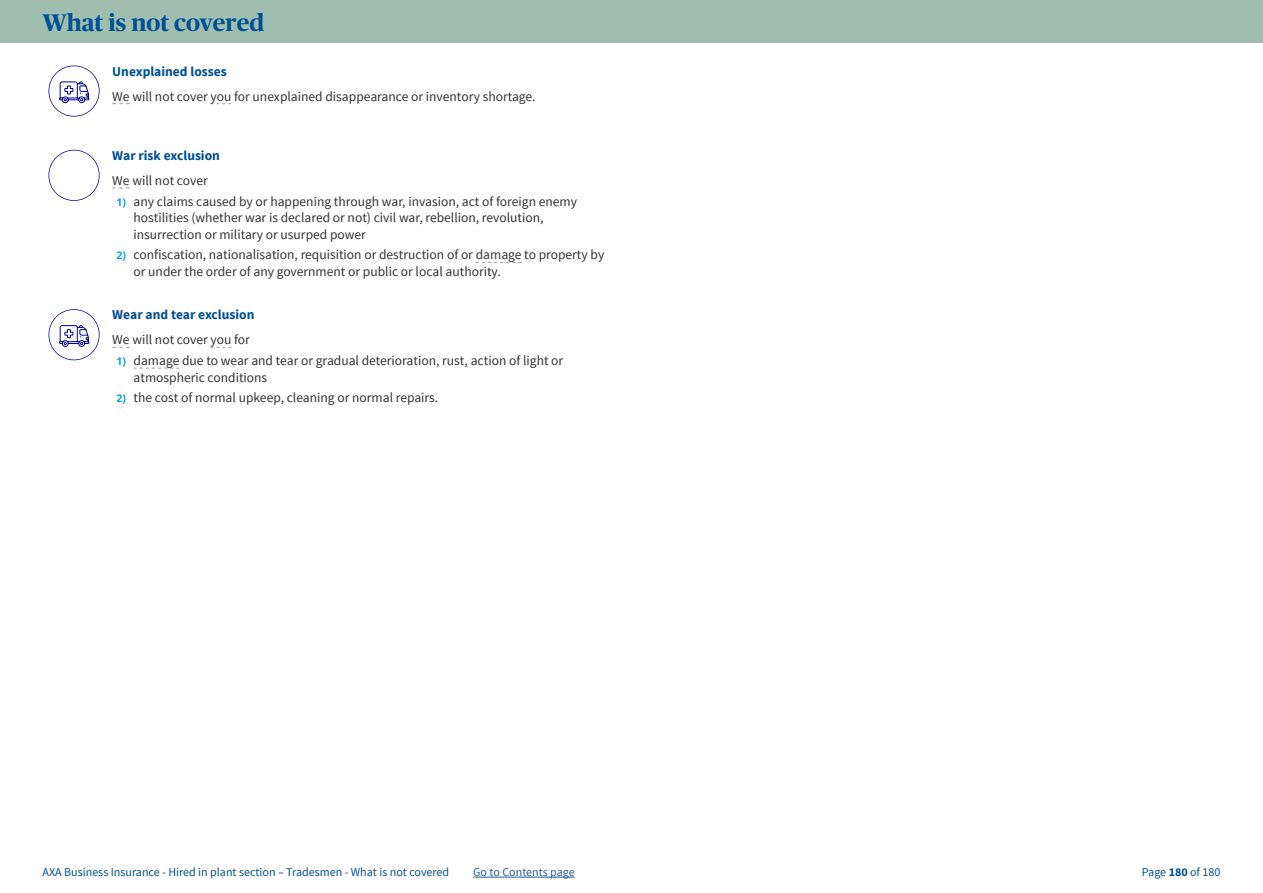
<style>
.page{position:relative;width:1263px;height:893px;background:#fff}
.page>*{position:absolute;margin:0;border:0;box-sizing:border-box;transform-origin:0 0}
.t1{font:700 24px "Publico Headline";color:#015094}
.t2{font:13.5px/16.5px "Source Sans Pro";color:#333232}
.t3{font:700 13.5px "Source Sans Pro";color:#004f94}
.t4{font:12px "Source Sans Pro";color:#015094}
.t5{font:12px "Source Sans Pro";color:#265a9b}
.s1{font-family:"Open Sans";font-weight:700;font-size:10.5px;color:#009fe3}
.s2{font-weight:700}
</style>
<div class="page">
<div style="left:0;top:0;width:1263px;height:43px;background:#9fbeaf"></div>
<hr style="left:473px;top:877px;width:102px;height:1px;background:#265a9b">
<svg style="left:49px;top:66px;width:51px;height:51px"></svg>
<svg style="left:112px;top:103px;width:18px;height:1px"></svg>
<svg style="left:210px;top:103px;width:21px;height:1px"></svg>
<svg style="left:49px;top:150px;width:51px;height:51px"></svg>
<svg style="left:112px;top:188px;width:18px;height:1px"></svg>
<svg style="left:476px;top:262px;width:45px;height:1px"></svg>
<svg style="left:49px;top:309px;width:51px;height:51px"></svg>
<svg style="left:112px;top:347px;width:18px;height:1px"></svg>
<svg style="left:210px;top:347px;width:21px;height:1px"></svg>
<svg style="left:134px;top:368px;width:45px;height:1px"></svg>
<h1 class="t1" style="left:43px;top:5px;width:223px">What is not covered</h1>
<p class="t3" style="left:112px;top:63px;width:116px">Unexplained losses</p>
<p class="t2" style="left:112px;top:88px;width:425px">We will not cover you for unexplained disappearance or inventory shortage.</p>
<p class="t3" style="left:112px;top:147px;width:109px">War risk exclusion</p>
<p class="t2" style="left:112px;top:172px;width:97px">We will not cover</p>
<p class="t2" style="left:134px;top:193px;width:445px;text-indent:-17px"><span class="s1">1)</span> any claims caused by or happening through war, invasion, act of foreign enemy hostilities (whether war is declared or not) civil war, rebellion, revolution, insurrection or military or usurped power</p>
<p class="t2" style="left:134px;top:247px;width:472px;text-indent:-17px"><span class="s1">2)</span> confiscation, nationalisation, requisition or destruction of or damage to property by or under the order of any government or public or local authority.</p>
<p class="t3" style="left:112px;top:306px;width:144px">Wear and tear exclusion</p>
<p class="t2" style="left:112px;top:332px;width:139px">We will not cover you for</p>
<p class="t2" style="left:134px;top:353px;width:431px;text-indent:-17px"><span class="s1">1)</span> damage due to wear and tear or gradual deterioration, rust, action of light or atmospheric conditions</p>
<p class="t2" style="left:117px;top:390px;width:323px"><span class="s1">2)</span> the cost of normal upkeep, cleaning or normal repairs.</p>
<p class="t4" style="left:43px;top:865px;width:408px">AXA Business Insurance - Hired in plant section – Tradesmen - What is not covered</p>
<p class="t5" style="left:473px;top:865px;width:103px">Go to Contents page</p>
<p class="t4" style="left:1142px;top:865px;width:80px">Page <span class="s2">180</span> of 180</p>
</div>
